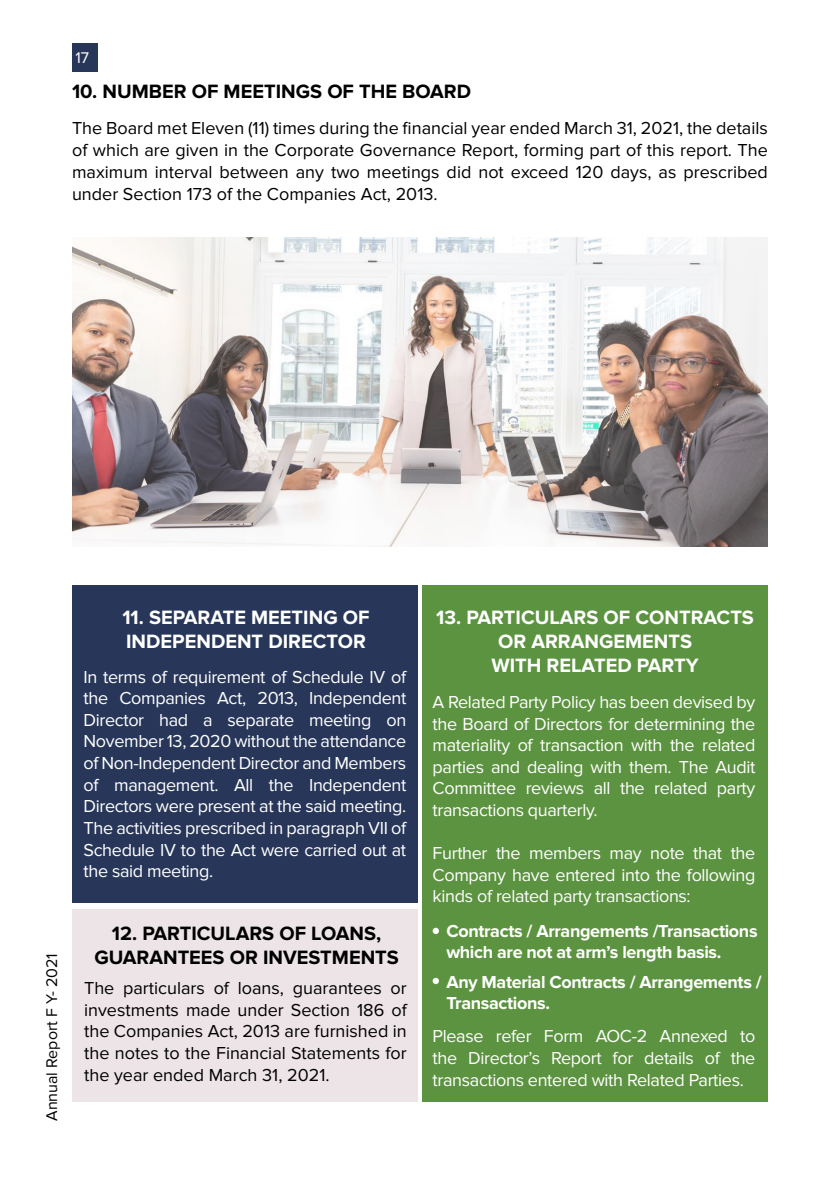
<style>
.page{position:relative;width:840px;height:1191px;background:#fff}
.page>*{position:absolute;margin:0;border:0;box-sizing:border-box;transform-origin:0 0}
.t1{font:700 20px/24px "Proxima Nova";color:#fff}
.t2{font:700 20px/24px "Proxima Nova";color:#000;text-align:center}
.t3{font:18px/21.6px "Proxima Nova";letter-spacing:-.02em;color:#fff;text-align:justify}
.t4{font:18px/21.6px "Proxima Nova";color:#000;text-align:justify}
.t5{font:700 18px/21.6px "Proxima Nova";letter-spacing:-.02em;color:#fff}
.t6{font:16px "Proxima Nova";color:#000}
.t7{font:16px "Proxima Nova";color:#fff}
</style>
<div class="page">
<div style="left:72px;top:586px;width:345px;height:317px;background:#283759"></div>
<div style="left:422px;top:585px;width:346px;height:517px;background:#5c9340"></div>
<div style="left:73px;top:909px;width:344px;height:193px;background:#e9dee3"></div>
<img style="left:72px;top:238px;width:696px;height:308px">
<div style="left:432px;top:928px;width:7px;height:6px;background:#fff;border-radius:50%"></div>
<div style="left:432px;top:978px;width:7px;height:6px;background:#fff;border-radius:50%"></div>
<hr style="left:839px;top:815px;width:1px;height:154px;background:#e9dee3">
<div style="left:72px;top:43px;width:25px;height:29px;background:#283759"></div>
<p class="t7" style="left:75px;top:48px;width:15px">17</p>
<p class="t2" style="left:72px;top:80px;width:400px">10. NUMBER OF MEETINGS OF THE BOARD</p>
<p class="t4" style="left:72px;top:117px;width:697px">The Board met Eleven (11) times during the financial year ended March 31, 2021, the details of which are given in the Corporate Governance Report, forming part of this report. The maximum interval between any two meetings did not exceed 120 days, as prescribed under Section 173 of the Companies Act, 2013.</p>
<p class="t6" style="left:43px;top:1121px;width:169px;rotate:-90deg">Annual Report F Y- 2021</p>
<p class="t1" style="left:122px;top:606px;width:249px">11. SEPARATE MEETING OF<br>INDEPENDENT DIRECTOR</p>
<p class="t1" style="left:436px;top:605px;width:319px;text-align:center">13. PARTICULARS OF CONTRACTS<br>OR ARRANGEMENTS<br>WITH RELATED PARTY</p>
<p class="t3" style="left:84px;top:666px;width:324px">In terms of requirement of Schedule IV of the Companies Act, 2013, Independent Director had a separate meeting on November 13, 2020 without the attendance of Non-Independent Director and Members of management. All the Independent Directors were present at the said meeting.<br>The activities prescribed in paragraph VII of Schedule IV to the Act were carried out at the said meeting.</p>
<p class="t3" style="left:432px;top:691px;width:324px">A Related Party Policy has been devised by the Board of Directors for determining the materiality of transaction with the related parties and dealing with them. The Audit Committee reviews all the related party transactions quarterly.</p>
<p class="t3" style="left:432px;top:843px;width:324px">Further the members may note that the Company have entered into the following kinds of related party transactions:</p>
<p class="t2" style="left:94px;top:922px;width:306px">12. PARTICULARS OF LOANS,<br>GUARANTEES OR INVESTMENTS</p>
<p class="t4" style="left:84px;top:978px;width:324px">The particulars of loans, guarantees or investments made under Section 186 of the Companies Act, 2013 are furnished in the notes to the Financial Statements for the year ended March 31, 2021.</p>
<p class="t5" style="left:446px;top:920px;width:313px">Contracts / Arrangements /Transactions which are not at arm’s length basis.</p>
<p class="t5" style="left:446px;top:971px;width:317px">Any Material Contracts / Arrangements /<br>Transactions.</p>
<p class="t3" style="left:432px;top:1026px;width:324px">Please refer Form AOC-2 Annexed to the Director’s Report for details of the transactions entered with Related Parties.</p>
</div>
